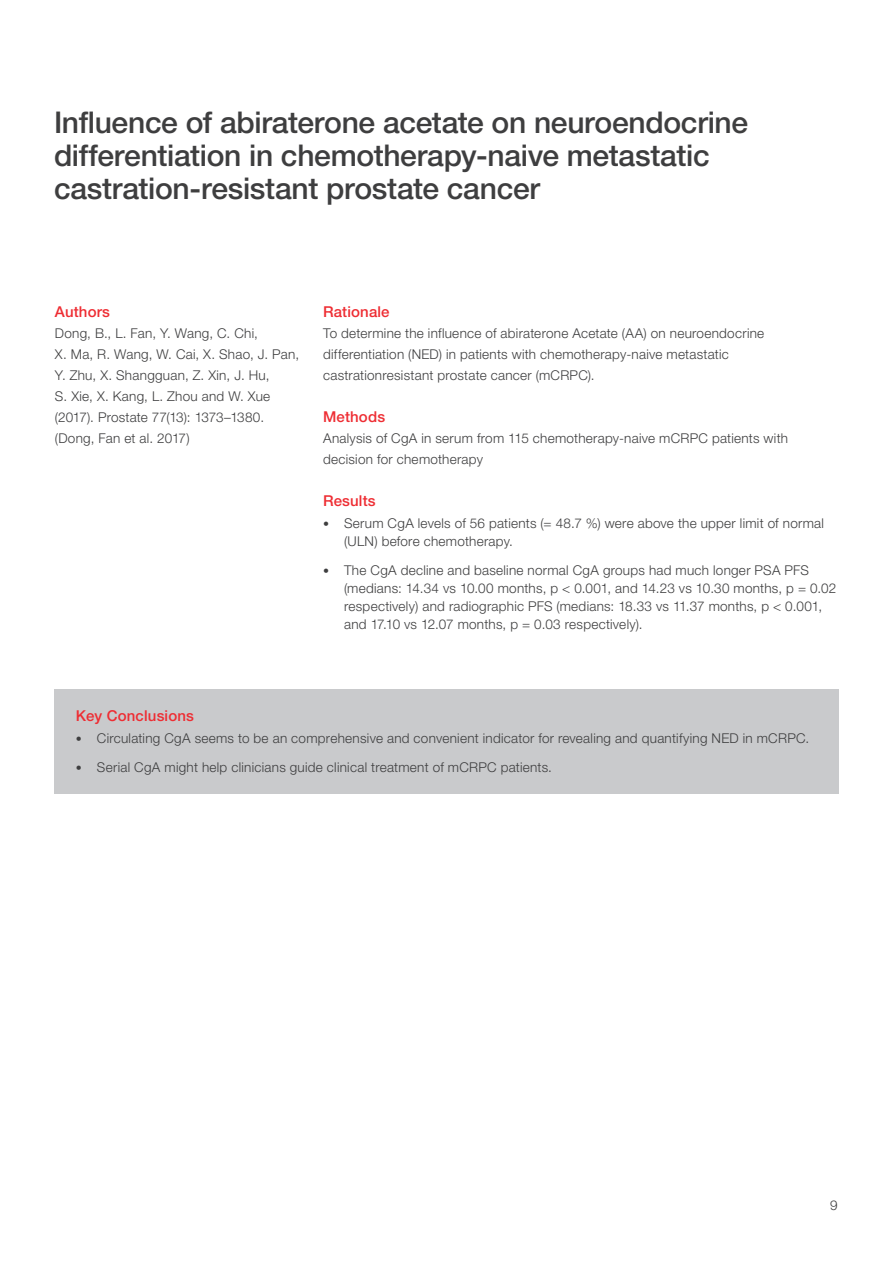
<style>
.page{position:relative;width:893px;height:1263px;background:#fff}
.page>*{position:absolute;margin:0;border:0;box-sizing:border-box;transform-origin:0 0}
.t1{font:500 30px/33px "Helvetica Neue LTW1 G";letter-spacing:-.01em;color:#3e3e3f}
.t2{font:500 15px "Helvetica Neue LTW1 G";letter-spacing:.01em;color:#ee2d33}
.t3{font:300 13.5px/21px "Helvetica Neue LTW1 G";letter-spacing:.02em;color:#3e3e3f}
.s1{font-size:12px}
</style>
<div class="page">
<div style="left:55px;top:689px;width:784px;height:104px;background:#c9cacc"></div>
<h1 class="t1" style="left:54px;top:106px;width:696px">Influence of abiraterone acetate on neuroendocrine differentiation in chemotherapy-naive metastatic castration-resistant prostate cancer</h1>
<p class="t2" style="left:55px;top:302px;width:57px">Authors</p>
<p class="t3" style="left:55px;top:322px;width:246px">Dong, B., L. Fan, Y. Wang, C. Chi,<br>X. Ma, R. Wang, W. Cai, X. Shao, J. Pan,<br>Y. Zhu, X. Shangguan, Z. Xin, J. Hu,<br>S. Xie, X. Kang, L. Zhou and W. Xue (2017). Prostate 77(13): 1373–1380. (Dong, Fan et al. 2017)</p>
<p class="t2" style="left:323px;top:302px;width:68px">Rationale</p>
<p class="t3" style="left:323px;top:322px;width:443px">To determine the influence of abiraterone Acetate (AA) on neuroendocrine differentiation (NED) in patients with chemotherapy-naive metastatic castrationresistant prostate cancer (mCRPC).</p>
<p class="t2" style="left:323px;top:407px;width:64px">Methods</p>
<p class="t3" style="left:323px;top:427px;width:466px">Analysis of CgA in serum from 115 chemotherapy-naive mCRPC patients with decision for chemotherapy</p>
<p class="t2" style="left:323px;top:491px;width:54px">Results</p>
<p class="t3" style="left:344px;top:514px;width:481px;line-height:18px;text-indent:-21px"><span class="s1">•</span> Serum CgA levels of 56 patients (= 48.7 %) were above the upper limit of normal (ULN) before chemotherapy.</p>
<p class="t3" style="left:344px;top:561px;width:494px;line-height:18px;text-indent:-21px"><span class="s1">•</span> The CgA decline and baseline normal CgA groups had much longer PSA PFS (medians: 14.34 vs 10.00 months, p &lt; 0.001, and 14.23 vs 10.30 months, p = 0.02 respectively) and radiographic PFS (medians: 18.33 vs 11.37 months, p &lt; 0.001, and 17.10 vs 12.07 months, p = 0.03 respectively).</p>
<p class="t2" style="left:76px;top:706px;width:120px">Key Conclusions</p>
<p class="t3" style="left:76px;top:728px;width:735px"><span class="s1">•</span> Circulating CgA seems to be an comprehensive and convenient indicator for revealing and quantifying NED in mCRPC.</p>
<p class="t3" style="left:76px;top:756px;width:478px"><span class="s1">•</span> Serial CgA might help clinicians guide clinical treatment of mCRPC patients.</p>
<p class="t3" style="left:830px;top:1194px;width:9px">9</p>
</div>
